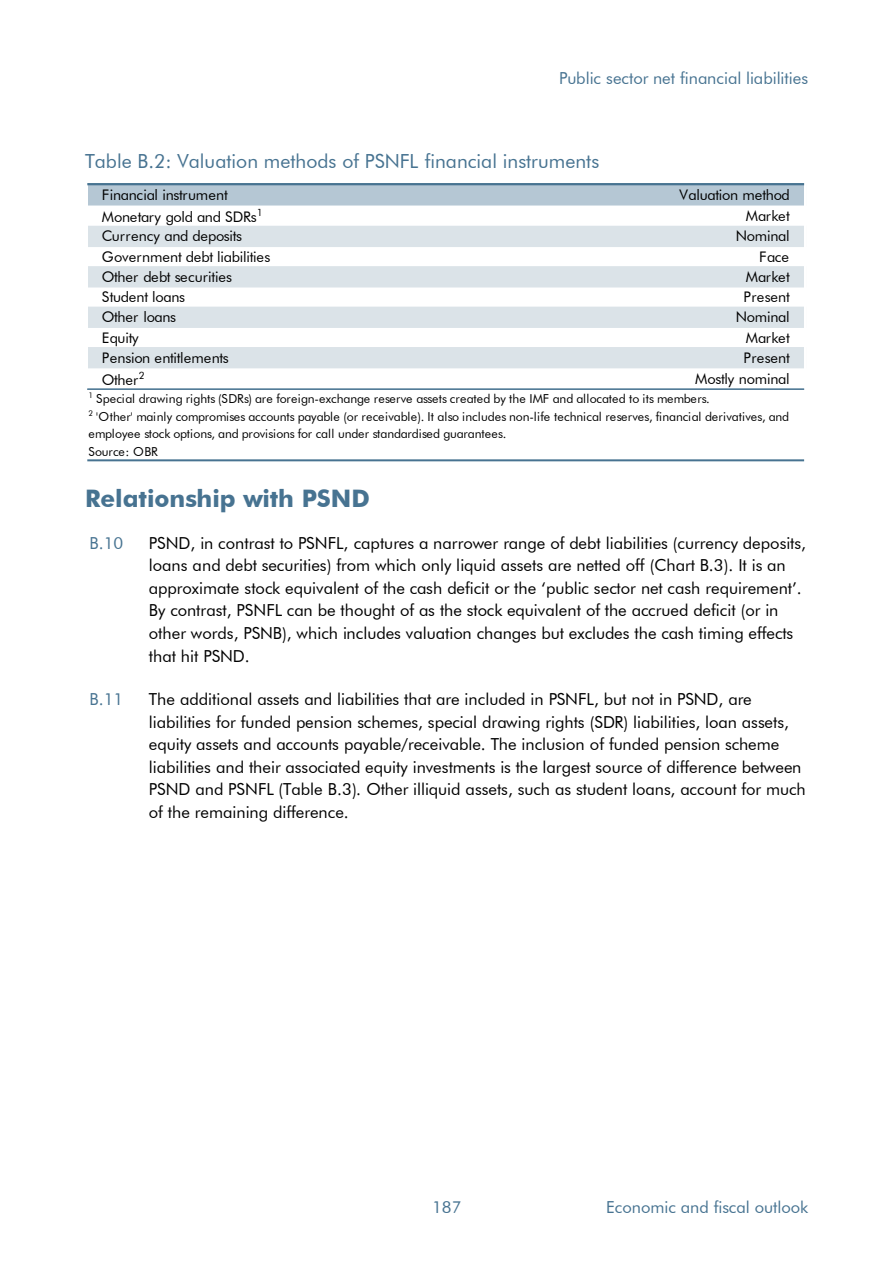
<style>
.page{position:relative;width:893px;height:1263px;background:#fff}
.page>*{position:absolute;margin:0;border:0;box-sizing:border-box;transform-origin:0 0}
.t1{font:700 24.15px "Futura BT";color:#477391}
.t2{font:19.5px "Futura BT";color:#477391}
.t3{font:16.5px/22.5px "Futura BT";color:#000}
.t4{font:16.5px "Futura BT";letter-spacing:-.005em;color:#477391}
.t5{font:14.55px "Futura BT";letter-spacing:-.01em;color:#000}
.t6{font:14.55px "Futura BT";letter-spacing:.02em;color:#000}
.t7{font:12.3px/16.8px "Futura BT";letter-spacing:.005em;color:#000}
.t8{font:10.05px "Futura BT";color:#000}
.t9{font:7.8px "Futura BT";color:#000}
</style>
<div class="page">
<div style="left:86px;top:184px;width:720px;height:22px;background:#b5c7d4"></div>
<div style="left:86px;top:226px;width:720px;height:21px;background:#dbe3e8"></div>
<div style="left:86px;top:266px;width:720px;height:21px;background:#dbe3e8"></div>
<div style="left:86px;top:307px;width:720px;height:21px;background:#dbe3e8"></div>
<div style="left:86px;top:347px;width:720px;height:21px;background:#dbe3e8"></div>
<hr style="left:85px;top:181px;width:2px;height:281px;background:#fff">
<hr style="left:804px;top:181px;width:2px;height:281px;background:#fff">
<hr style="left:87px;top:183px;width:717px;height:2px;background:#477391">
<hr style="left:87px;top:389px;width:717px;height:1px;background:#477391">
<hr style="left:87px;top:459px;width:717px;height:3px;background:#477391">
<p class="t4" style="left:559px;top:68px;width:251px">Public sector net financial liabilities</p>
<p class="t2" style="left:85px;top:149px;width:516px">Table B.2: Valuation methods of PSNFL financial instruments</p>
<p class="t5" style="left:102px;top:186px;width:127px">Financial instrument</p>
<p class="t5" style="left:679px;top:186px;width:112px">Valuation method</p>
<p class="t5" style="left:102px;top:208px;width:156px">Monetary gold and SDRs</p>
<p class="t8" style="left:257px;top:206px;width:7px">1</p>
<p class="t5" style="left:746px;top:207px;width:46px">Market</p>
<p class="t5" style="left:102px;top:227px;width:142px">Currency and deposits</p>
<p class="t5" style="left:736px;top:227px;width:55px">Nominal</p>
<p class="t5" style="left:102px;top:248px;width:170px">Government debt liabilities</p>
<p class="t5" style="left:759px;top:248px;width:31px">Face</p>
<p class="t5" style="left:102px;top:268px;width:132px">Other debt securities</p>
<p class="t5" style="left:746px;top:268px;width:46px">Market</p>
<p class="t5" style="left:102px;top:288px;width:85px">Student loans</p>
<p class="t6" style="left:743px;top:288px;width:48px">Present</p>
<p class="t5" style="left:102px;top:308px;width:76px">Other loans</p>
<p class="t5" style="left:736px;top:308px;width:55px">Nominal</p>
<p class="t5" style="left:102px;top:329px;width:38px">Equity</p>
<p class="t5" style="left:746px;top:329px;width:46px">Market</p>
<p class="t5" style="left:102px;top:349px;width:128px">Pension entitlements</p>
<p class="t6" style="left:743px;top:349px;width:48px">Present</p>
<p class="t5" style="left:102px;top:371px;width:38px">Other</p>
<p class="t8" style="left:139px;top:369px;width:7px">2</p>
<p class="t5" style="left:695px;top:370px;width:96px">Mostly nominal</p>
<p class="t9" style="left:88px;top:390px;width:6px">1</p>
<p class="t7" style="left:96px;top:390px;width:615px">Special drawing rights (SDRs) are foreign-exchange reserve assets created by the IMF and allocated to its members.</p>
<p class="t9" style="left:88px;top:408px;width:6px">2</p>
<p class="t7" style="left:88px;top:408px;width:702px;text-indent:8px">'Other' mainly compromises accounts payable (or receivable). It also includes non-life technical reserves, financial derivatives, and employee stock options, and provisions for call under standardised guarantees.</p>
<p class="t7" style="left:88px;top:443px;width:71px">Source: OBR</p>
<h2 class="t1" style="left:85px;top:484px;width:286px">Relationship with PSND</h2>
<p class="t4" style="left:89px;top:533px;width:35px">B.10</p>
<p class="t3" style="left:149px;top:532px;width:659px">PSND, in contrast to PSNFL, captures a narrower range of debt liabilities (currency deposits, loans and debt securities) from which only liquid assets are netted off (Chart B.3). It is an approximate stock equivalent of the cash deficit or the ‘public sector net cash requirement’.<br>By contrast, PSNFL can be thought of as the stock equivalent of the accrued deficit (or in other words, PSNB), which includes valuation changes but excludes the cash timing effects that hit PSND.</p>
<p class="t4" style="left:89px;top:689px;width:35px">B.11</p>
<p class="t3" style="left:149px;top:688px;width:658px">The additional assets and liabilities that are included in PSNFL, but not in PSND, are liabilities for funded pension schemes, special drawing rights (SDR) liabilities, loan assets, equity assets and accounts payable/receivable. The inclusion of funded pension scheme liabilities and their associated equity investments is the largest source of difference between PSND and PSNFL (Table B.3). Other illiquid assets, such as student loans, account for much of the remaining difference.</p>
<p class="t4" style="left:432px;top:1197px;width:31px">187</p>
<p class="t4" style="left:606px;top:1197px;width:204px">Economic and fiscal outlook</p>
</div>
